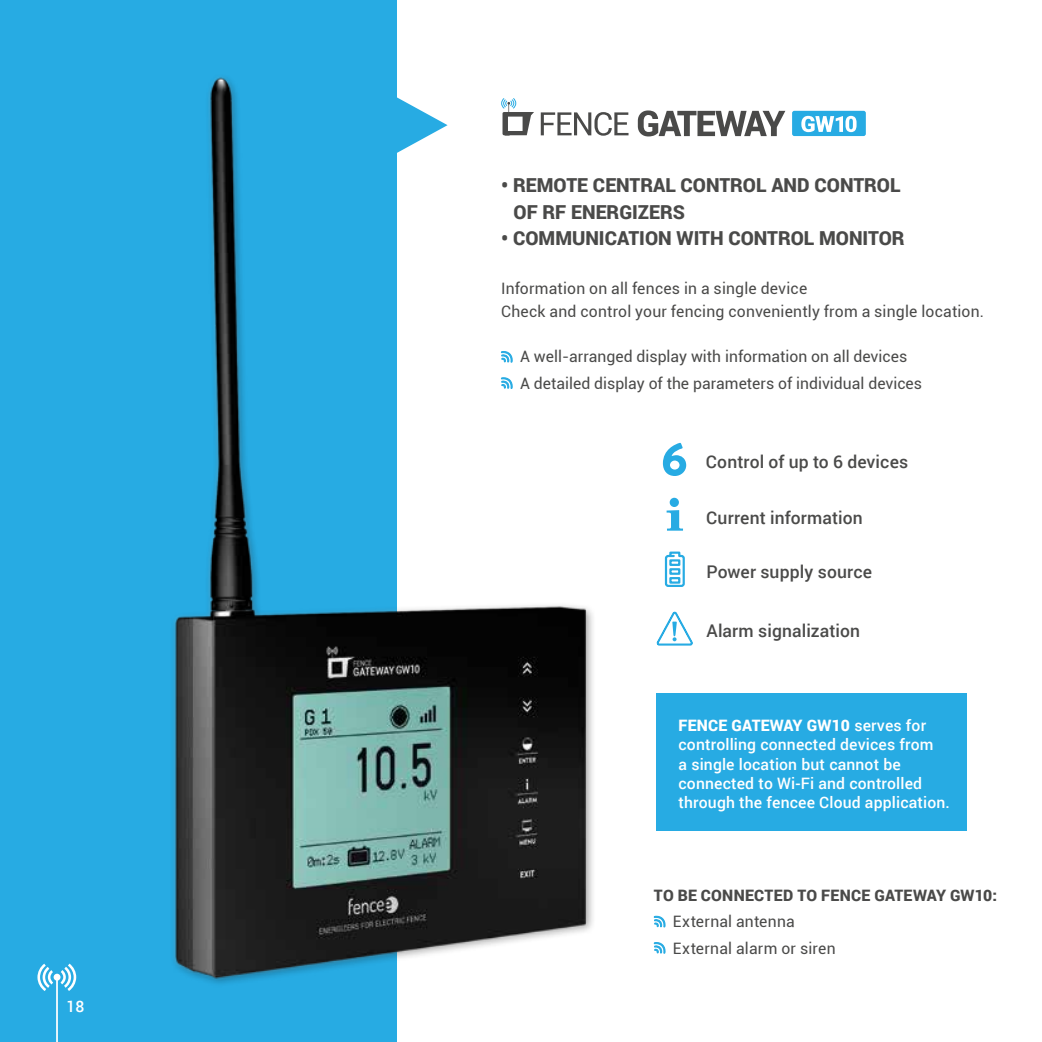
<style>
.page{position:relative;width:1042px;height:1042px;background:#fff}
.page>*{position:absolute;margin:0;border:0;box-sizing:border-box;transform-origin:0 0}
.t1{font:900 19.25px/26.2px "Roboto";color:#4a4a49}
.t2{font:500 17.5px "Roboto";letter-spacing:.005em;color:#4a4a49}
.t3{font:15.75px/26.2px "Roboto";letter-spacing:.005em;color:#4a4a49}
.t4{font:500 15.75px/19.2px "Roboto";letter-spacing:.01em;color:#fff}
.t5{font:900 15.75px "Roboto";letter-spacing:.015em;color:#4a4a49}
.s1{font-weight:900}
</style>
<div class="page">
<div style="left:0;top:0;width:397px;height:1042px;background:#27abe3"></div>
<svg style="left:638px;top:110px;width:147px;height:26px"></svg>
<svg style="left:599px;top:112px;width:29px;height:24px"></svg>
<div style="left:792px;top:111px;width:74px;height:25px;background:#27abe3;border-radius:2px"></div>
<svg style="left:801px;top:116px;width:55px;height:16px"></svg>
<svg style="left:653px;top:915px;width:12px;height:13px"></svg>
<svg style="left:653px;top:942px;width:12px;height:12px"></svg>
<div style="left:656px;top:693px;width:310px;height:138px;background:#27abe3"></div>
<svg style="left:664px;top:551px;width:21px;height:36px"></svg>
<svg style="left:663px;top:443px;width:23px;height:33px"></svg>
<svg style="left:656px;top:611px;width:37px;height:35px"></svg>
<svg style="left:666px;top:510px;width:17px;height:21px"></svg>
<div style="left:670px;top:498px;width:9px;height:9px;background:#27abe3;border-radius:50%"></div>
<svg style="left:37px;top:963px;width:39px;height:79px"></svg>
<img style="left:173px;top:77px;width:426px;height:907px">
<p class="t4" style="left:66px;top:996px;width:20px">18</p>
<p class="t1" style="left:513px;top:172px;width:388px;text-indent:-12px">• REMOTE CENTRAL CONTROL AND CONTROL<br>OF RF ENERGIZERS</p>
<p class="t1" style="left:501px;top:224px;width:405px">• COMMUNICATION WITH CONTROL MONITOR</p>
<p class="t3" style="left:501px;top:276px;width:484px;line-height:22.8px">Information on all fences in a single device<br>Check and control your fencing conveniently from a single location.</p>
<p class="t3" style="left:520px;top:343px;width:403px">A well-arranged display with information on all devices<br>A detailed display of the parameters of individual devices</p>
<p class="t2" style="left:706px;top:449px;width:204px">Control of up to 6 devices</p>
<p class="t2" style="left:706px;top:505px;width:158px">Current information</p>
<p class="t2" style="left:706px;top:559px;width:167px">Power supply source</p>
<p class="t2" style="left:706px;top:618px;width:155px">Alarm signalization</p>
<p class="t4" style="left:678px;top:715px;width:273px"><span class="s1">FENCE GATEWAY GW10</span> serves for controlling connected devices from<br>a single location but cannot be connected to Wi-Fi and controlled through the fencee Cloud application.</p>
<p class="t5" style="left:654px;top:884px;width:344px">TO BE CONNECTED TO FENCE GATEWAY GW10:</p>
<p class="t3" style="left:673px;top:908px;width:164px">External antenna<br>External alarm or siren</p>
</div>
